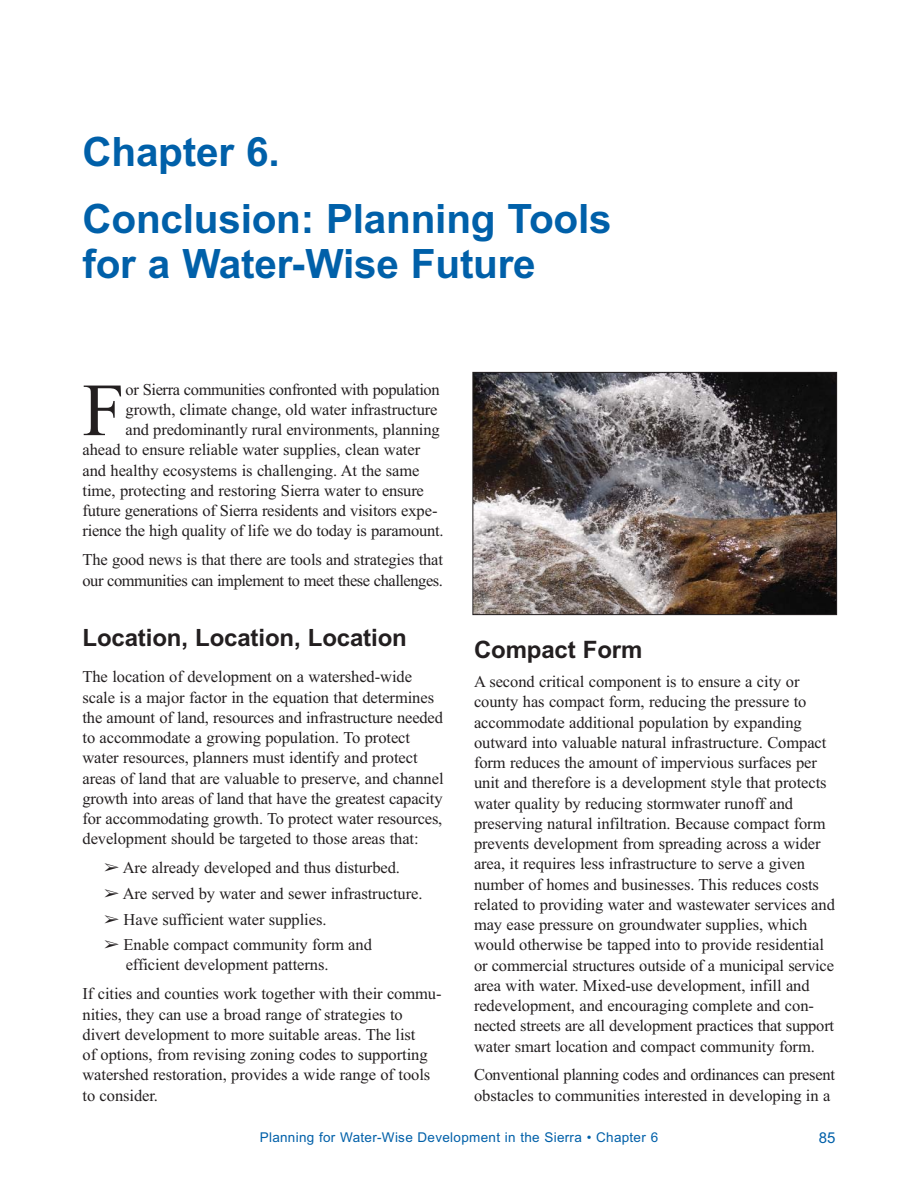
<style>
.page{position:relative;width:918px;height:1188px;background:#fff}
.page>*{position:absolute;margin:0;border:0;box-sizing:border-box;transform-origin:0 0}
.t1{font:74.85px "Times New Roman";color:#231f20}
.t2{font:700 40.5px/66.6px "Arial";letter-spacing:-.005em;color:#0060a9}
.t3{font:700 24px "Arial";letter-spacing:-.005em;color:#231f20}
.t4{font:16.5px/20.2px "Times New Roman";letter-spacing:-.005em;color:#231f20}
.t5{font:16.5px/20.2px "Times New Roman";letter-spacing:-.025em;color:#231f20}
.t6{font:15px "Arial";color:#0060a9}
.t7{font:13.5px "Arial";letter-spacing:.02em;color:#0060a9}
</style>
<div class="page">
<img style="left:474px;top:374px;width:361px;height:239px">
<div style="left:472px;top:372px;width:365px;height:243px;border:1px solid #231f20"></div>
<h2 class="t2" style="left:82px;top:122px;width:531px">Chapter 6.<br>Conclusion: Planning Tools</h2>
<h2 class="t2" style="left:82px;top:234px;width:455px">for a Water-Wise Future</h2>
<h1 class="t1" style="left:82px;top:383px;width:43px">F</h1>
<p class="t5" style="left:126px;top:381px;width:316px">or Sierra communities confronted with population</p>
<p class="t4" style="left:126px;top:401px;width:313px">growth, climate change, old water infrastructure</p>
<p class="t4" style="left:126px;top:421px;width:316px">and predominantly rural environments, planning</p>
<p class="t4" style="left:82px;top:441px;width:339px">ahead to ensure reliable water supplies, clean water</p>
<p class="t4" style="left:82px;top:462px;width:339px">and healthy ecosystems is challenging. At the same</p>
<p class="t4" style="left:82px;top:482px;width:343px">time, protecting and restoring Sierra water to ensure</p>
<p class="t4" style="left:82px;top:502px;width:357px">future generations of Sierra residents and visitors expe-</p>
<p class="t4" style="left:82px;top:522px;width:363px">rience the high quality of life we do today is paramount.</p>
<p class="t5" style="left:82px;top:551px;width:362px">The good news is that there are tools and strategies that our communities can implement to meet these challenges.</p>
<h3 class="t3" style="left:82px;top:629px;width:326px">Location, Location, Location</h3>
<p class="t4" style="left:82px;top:668px;width:363px">The location of development on a watershed-wide scale is a major factor in the equation that determines the amount of land, resources and infrastructure needed to accommodate a growing population. To protect water resources, planners must identify and protect areas of land that are valuable to preserve, and channel growth into areas of land that have the greatest capacity for accommodating growth. To protect water resources, development should be targeted to those areas that:</p>
<p class="t4" style="left:104px;top:859px;width:298px">➢ Are already developed and thus disturbed.</p>
<p class="t4" style="left:104px;top:885px;width:320px">➢ Are served by water and sewer infrastructure.</p>
<p class="t4" style="left:104px;top:910px;width:224px">➢ Have sufficient water supplies.</p>
<p class="t4" style="left:126px;top:936px;width:248px;text-indent:-22px">➢ Enable compact community form and efficient development patterns.</p>
<p class="t4" style="left:82px;top:985px;width:361px">If cities and counties work together with their commu&shy;nities, they can use a broad range of strategies to divert development to more suitable areas. The list<br>of options, from revising zoning codes to supporting watershed restoration, provides a wide range of tools to consider.</p>
<h3 class="t3" style="left:474px;top:641px;width:170px">Compact Form</h3>
<p class="t4" style="left:474px;top:673px;width:362px">A second critical component is to ensure a city or county has compact form, reducing the pressure to accommodate additional population by expanding outward into valuable natural infrastructure. Compact form reduces the amount of impervious surfaces per unit and therefore is a development style that protects water quality by reducing stormwater runoff and preserving natural infiltration. Because compact form prevents development from spreading across a wider area, it requires less infrastructure to serve a given number of homes and businesses. This reduces costs related to providing water and wastewater services and may ease pressure on groundwater supplies, which would otherwise be tapped into to provide residential or commercial structures outside of a municipal service area with water. Mixed-use development, infill and redevelopment, and encouraging complete and con&shy;nected streets are all development practices that support water smart location and compact community form.</p>
<p class="t4" style="left:474px;top:1066px;width:362px">Conventional planning codes and ordinances can present obstacles to communities interested in developing in a</p>
<p class="t7" style="left:260px;top:1132px;width:400px">Planning for Water-Wise Development in the Sierra • Chapter 6</p>
<p class="t6" style="left:819px;top:1133px;width:18px">85</p>
</div>
